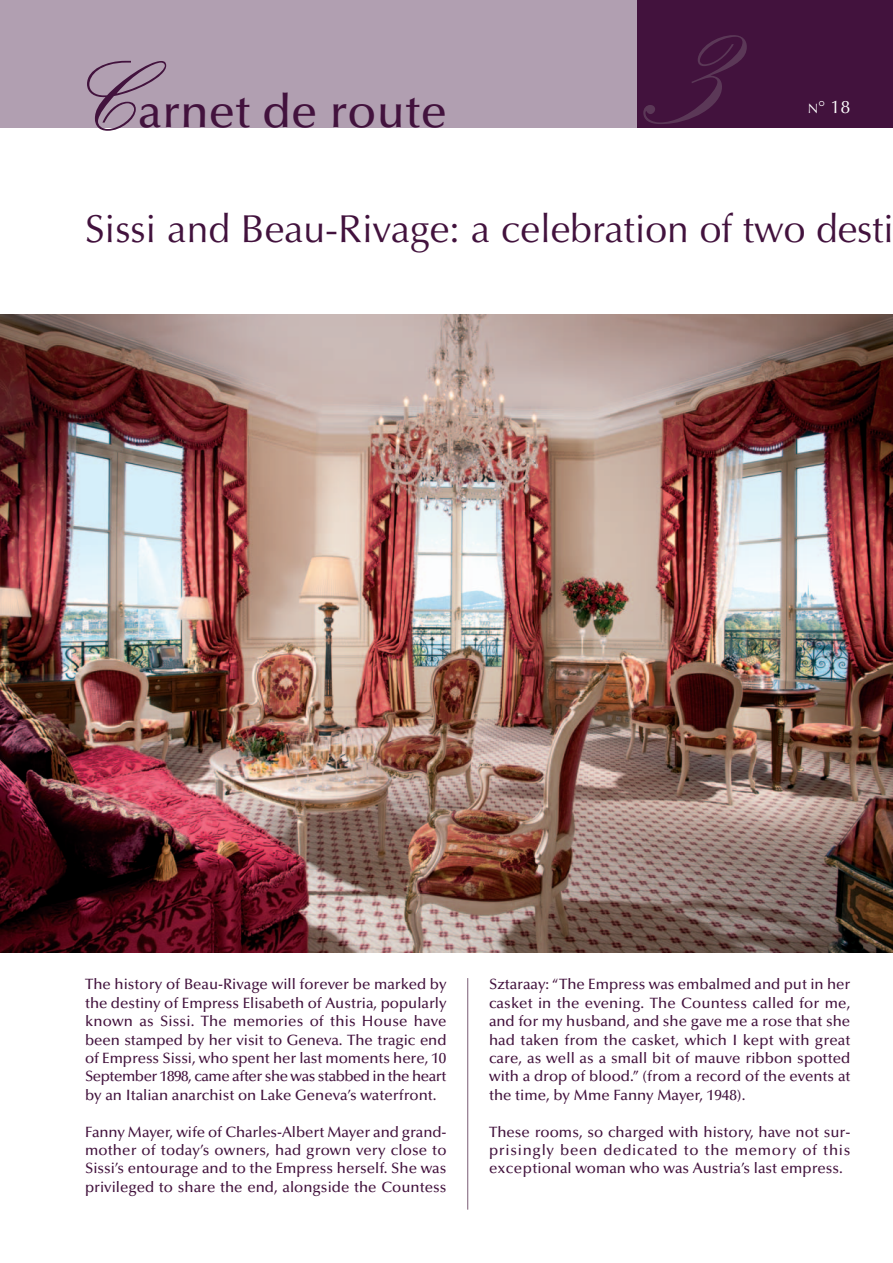
<style>
.page{position:relative;width:893px;height:1263px;background:#fff}
.page>*{position:absolute;margin:0;border:0;box-sizing:border-box;transform-origin:0 0}
.t1{font:269.4px "Palace Script";color:#5b3857}
.t2{font:600 123.45px "Palace Script";color:#42123d}
.t3{font:500 47.1px "Optima";color:#42123d}
.t4{font:39px "Optima";color:#42123d}
.t5{font:18px "Optima";color:#fff}
.t6{font:500 15px/18.5px "Optima";color:#42123d;text-align:justify}
.s1{font-size:13.5px}
</style>
<div class="page">
<div style="left:0;top:0;width:638px;height:128px;background:#b19fb1"></div>
<div style="left:638px;top:0;width:255px;height:128px;background:#42123d"></div>
<hr style="left:892px;top:0;width:1px;height:128px;background:#b19fb1">
<img style="left:0;top:315px;width:893px;height:637px">
<hr style="left:467px;top:978px;width:1px;height:231px;background:#7a5c76">
<h2 class="t2" style="left:82px;top:12px;width:58px">C</h2>
<h3 class="t3" style="left:138px;top:92px;width:310px">arnet de route</h3>
<h1 class="t1" style="left:655px;top:-135px;width:86px">3</h1>
<p class="t5" style="left:808px;top:99px;width:44px"><span class="s1">N</span>° 18</p>
<h3 class="t4" style="left:85px;top:213px;width:811px">Sissi and Beau-Rivage: a celebration of two desti</h3>
<p class="t6" style="left:85px;top:976px;width:363px">The history of Beau-Rivage will forever be marked by the destiny of Empress Elisabeth of Austria, popularly known as Sissi. The memories of this House have been stamped by her visit to Geneva. The tragic end of Empress Sissi, who spent her last moments here, 10<br>September 1898, came after she was stabbed in the heart by an Italian anarchist on Lake Geneva’s waterfront.</p>
<p class="t6" style="left:85px;top:1124px;width:363px">Fanny Mayer, wife of Charles-Albert Mayer and grand&shy;mother of today’s owners, had grown very close to Sissi’s entourage and to the Empress herself. She was privileged to share the end, alongside the Countess</p>
<p class="t6" style="left:489px;top:976px;width:363px">Sztaraay: “The Empress was embalmed and put in her casket in the evening. The Countess called for me, and for my husband, and she gave me a rose that she had taken from the casket, which I kept with great care, as well as a small bit of mauve ribbon spotted with a drop of blood.” (from a record of the events at the time, by Mme Fanny Mayer, 1948).</p>
<p class="t6" style="left:489px;top:1124px;width:363px">These rooms, so charged with history, have not sur&shy;prisingly been dedicated to the memory of this exceptional woman who was Austria’s last empress.</p>
</div>
